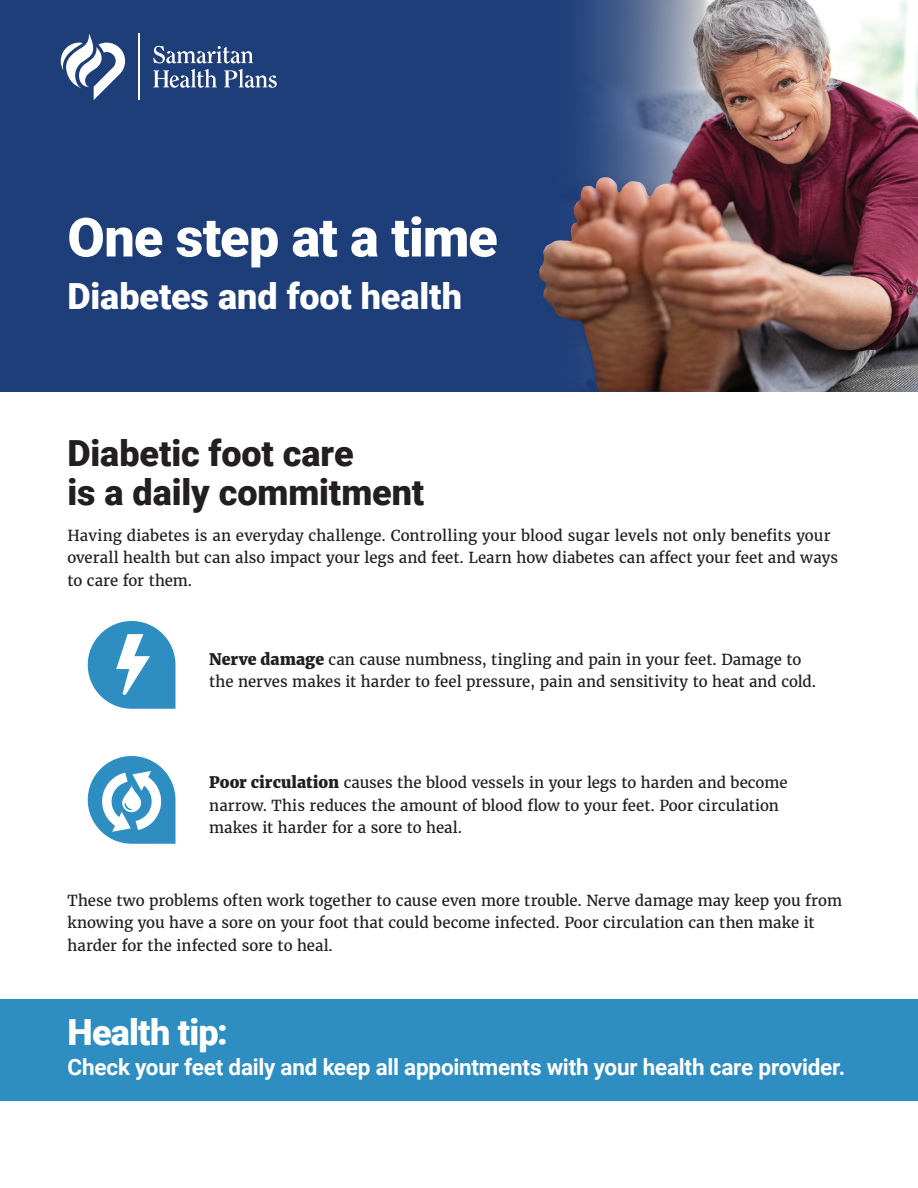
<style>
.page{position:relative;width:918px;height:1188px;background:#fff}
.page>*{position:absolute;margin:0;border:0;box-sizing:border-box;transform-origin:0 0}
.t1{font:900 54px "Roboto";letter-spacing:-.015em;color:#fff}
.t2{font:900 36px/39px "Roboto";letter-spacing:-.005em;color:#231f20}
.t3{font:900 36px "Roboto";letter-spacing:-.005em;color:#fff}
.t4{font:700 22.5px "Roboto";letter-spacing:-.01em;color:#fff}
.Body_Text{font:15px/22.5px "Merriweather";color:#231f20}
.s1{font-weight:800;font-size:15.75px}
</style>
<div class="page">
<div style="left:0;top:0;width:918px;height:392px;background:#1e3e7a"></div>
<img style="left:539px;top:0;width:379px;height:392px">
<hr style="left:138px;top:34px;width:2px;height:66px;background:#fff">
<svg style="left:153px;top:46px;width:100px;height:17px"></svg>
<svg style="left:154px;top:69px;width:63px;height:19px"></svg>
<svg style="left:224px;top:69px;width:53px;height:19px"></svg>
<svg style="left:61px;top:34px;width:64px;height:66px"></svg>
<img style="left:582px;top:0;width:141px;height:196px">
<svg style="left:88px;top:756px;width:88px;height:88px"></svg>
<svg style="left:88px;top:621px;width:88px;height:88px"></svg>
<div style="left:0;top:999px;width:918px;height:101px;background:#2e8ec2"></div>
<h1 class="t1" style="left:68px;top:199px;width:432px">One step at a time</h1>
<h1 class="t3" style="left:68px;top:271px;width:396px">Diabetes and foot health</h1>
<h1 class="t2" style="left:68px;top:432px;width:358px">Diabetic foot care<br>is a daily commitment</h1>
<p class="Body_Text" style="left:68px;top:524px;width:772px">Having diabetes is an everyday challenge. Controlling your blood sugar levels not only benefits your overall health but can also impact your legs and feet. Learn how diabetes can affect your feet and ways to care for them.</p>
<p class="Body_Text" style="left:209px;top:648px;width:609px"><span class="s1">Nerve damage</span> can cause numbness, tingling and pain in your feet. Damage to the nerves makes it harder to feel pressure, pain and sensitivity to heat and cold.</p>
<p class="Body_Text" style="left:209px;top:772px;width:580px"><span class="s1">Poor circulation</span> causes the blood vessels in your legs to harden and become narrow. This reduces the amount of blood flow to your feet. Poor circulation makes it harder for a sore to heal.</p>
<p class="Body_Text" style="left:68px;top:889px;width:776px">These two problems often work together to cause even more trouble. Nerve damage may keep you from knowing you have a sore on your foot that could become infected. Poor circulation can then make it harder for the infected sore to heal.</p>
<h3 class="t3" style="left:68px;top:1007px;width:162px">Health tip:</h3>
<h3 class="t4" style="left:68px;top:1051px;width:779px">Check your feet daily and keep all appointments with your health care provider.</h3>
</div>
